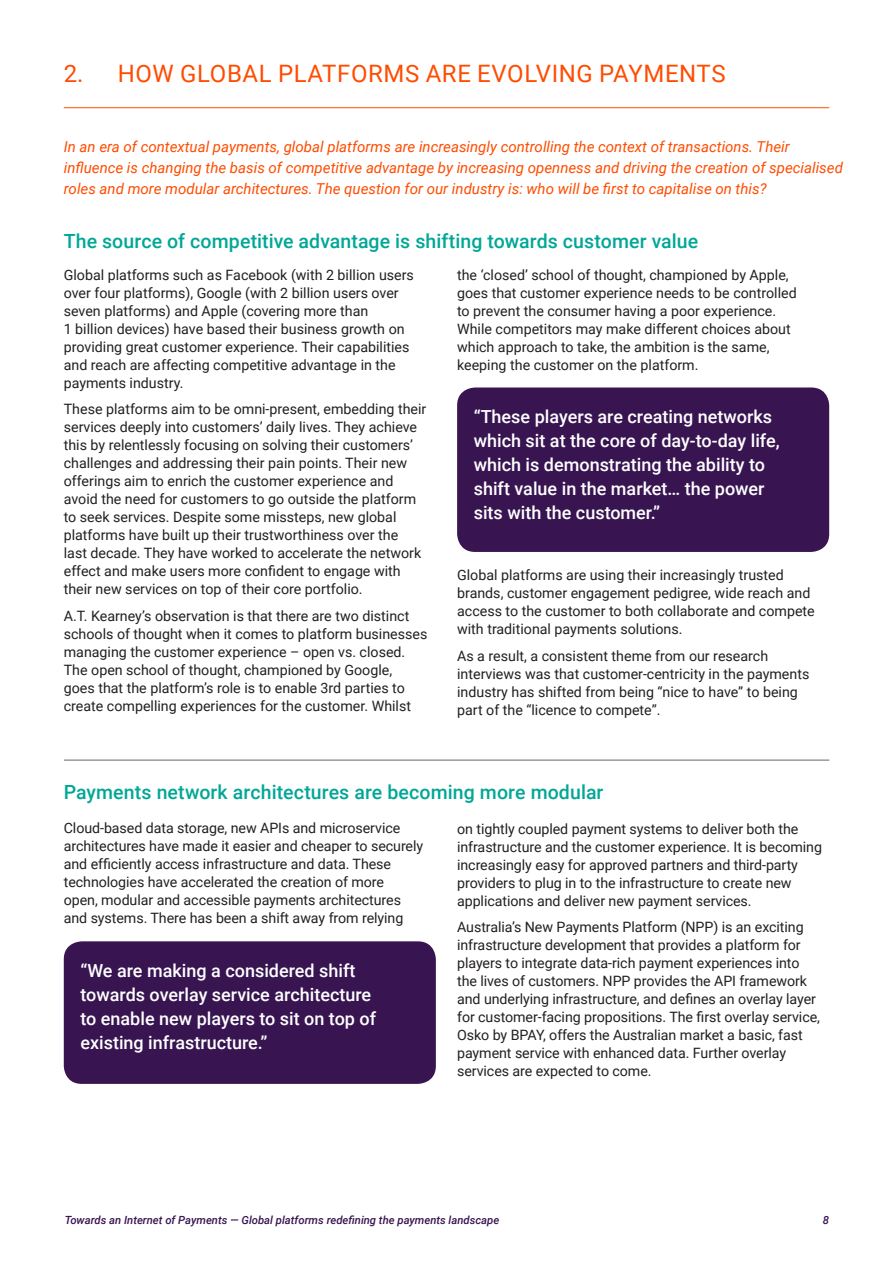
<style>
.page{position:relative;width:893px;height:1263px;background:#fff}
.page>*{position:absolute;margin:0;border:0;box-sizing:border-box;transform-origin:0 0}
.Page_header{font:24px "Roboto";letter-spacing:.025em;color:#ff4c00}
.sub_heading{font:500 19.5px "Roboto";letter-spacing:.005em;color:#00a796}
.pull_quote{font:500 18px/24px "Roboto";color:#fff}
.intro_red{font:italic 15px/21px "Roboto";color:#ff4c00}
.body{font:14.25px/18px "Roboto";color:#231f20}
.t1{font:italic 500 11.25px "Roboto";color:#381451}
</style>
<div class="page">
<div style="left:457px;top:387px;width:372px;height:165px;background:#381451;border-radius:18px"></div>
<hr style="left:64px;top:760px;width:765px;height:1px;background:#626969">
<hr style="left:64px;top:107px;width:765px;height:1px;background:#ff4c00">
<div style="left:64px;top:941px;width:372px;height:143px;background:#381451;border-radius:18px"></div>
<p class="Page_header" style="left:64px;top:56px;width:663px">2. HOW GLOBAL PLATFORMS ARE EVOLVING PAYMENTS</p>
<p class="intro_red" style="left:64px;top:135px;width:781px">In an era of contextual payments, global platforms are increasingly controlling the context of transactions. Their influence is changing the basis of competitive advantage by increasing openness and driving the creation of specialised roles and more modular architectures. The question for our industry is: who will be first to capitalise on this?</p>
<p class="sub_heading" style="left:64px;top:228px;width:636px">The source of competitive advantage is shifting towards customer value</p>
<p class="body" style="left:64px;top:265px;width:352px">Global platforms such as Facebook (with 2 billion users over four platforms), Google (with 2 billion users over seven platforms) and Apple (covering more than<br>1 billion devices) have based their business growth on providing great customer experience. Their capabilities and reach are affecting competitive advantage in the payments industry.</p>
<p class="body" style="left:64px;top:399px;width:364px">These platforms aim to be omni-present, embedding their services deeply into customers’ daily lives. They achieve this by relentlessly focusing on solving their customers’ challenges and addressing their pain points. Their new offerings aim to enrich the customer experience and avoid the need for customers to go outside the platform to seek services. Despite some missteps, new global platforms have built up their trustworthiness over the<br>last decade. They have worked to accelerate the network effect and make users more confident to engage with their new services on top of their core portfolio.</p>
<p class="body" style="left:64px;top:606px;width:365px">A.T. Kearney’s observation is that there are two distinct schools of thought when it comes to platform businesses managing the customer experience – open vs. closed.<br>The open school of thought, championed by Google,<br>goes that the platform’s role is to enable 3rd parties to create compelling experiences for the customer. Whilst</p>
<p class="body" style="left:457px;top:265px;width:341px">the ‘closed’ school of thought, championed by Apple, goes that customer experience needs to be controlled to prevent the consumer having a poor experience.<br>While competitors may make different choices about which approach to take, the ambition is the same, keeping the customer on the platform.</p>
<p class="pull_quote" style="left:474px;top:404px;width:307px">“These players are creating networks which sit at the core of day-to-day life, which is demonstrating the ability to shift value in the market… the power sits with the customer.”</p>
<p class="body" style="left:457px;top:566px;width:359px">Global platforms are using their increasingly trusted brands, customer engagement pedigree, wide reach and access to the customer to both collaborate and compete with traditional payments solutions.</p>
<p class="body" style="left:457px;top:646px;width:354px">As a result, a consistent theme from our research interviews was that customer-centricity in the payments industry has shifted from being “nice to have” to being part of the “licence to compete”.</p>
<p class="sub_heading" style="left:64px;top:778px;width:541px">Payments network architectures are becoming more modular</p>
<p class="body" style="left:457px;top:819px;width:366px">on tightly coupled payment systems to deliver both the infrastructure and the customer experience. It is becoming increasingly easy for approved partners and third-party providers to plug in to the infrastructure to create new applications and deliver new payment services.</p>
<p class="body" style="left:457px;top:917px;width:364px">Australia’s New Payments Platform (NPP) is an exciting infrastructure development that provides a platform for players to integrate data-rich payment experiences into the lives of customers. NPP provides the API framework and underlying infrastructure, and defines an overlay layer for customer-facing propositions. The first overlay service, Osko by BPAY, offers the Australian market a basic, fast payment service with enhanced data. Further overlay services are expected to come.</p>
<p class="body" style="left:64px;top:819px;width:361px">Cloud-based data storage, new APIs and microservice architectures have made it easier and cheaper to securely and efficiently access infrastructure and data. These technologies have accelerated the creation of more<br>open, modular and accessible payments architectures and systems. There has been a shift away from relying</p>
<p class="pull_quote" style="left:80px;top:958px;width:297px">“We are making a considered shift towards overlay service architecture to enable new players to sit on top of existing infrastructure.”</p>
<p class="t1" style="left:65px;top:1212px;width:436px">Towards an Internet of Payments — Global platforms redefining the payments landscape</p>
<p class="t1" style="left:823px;top:1212px;width:8px">8</p>
</div>
